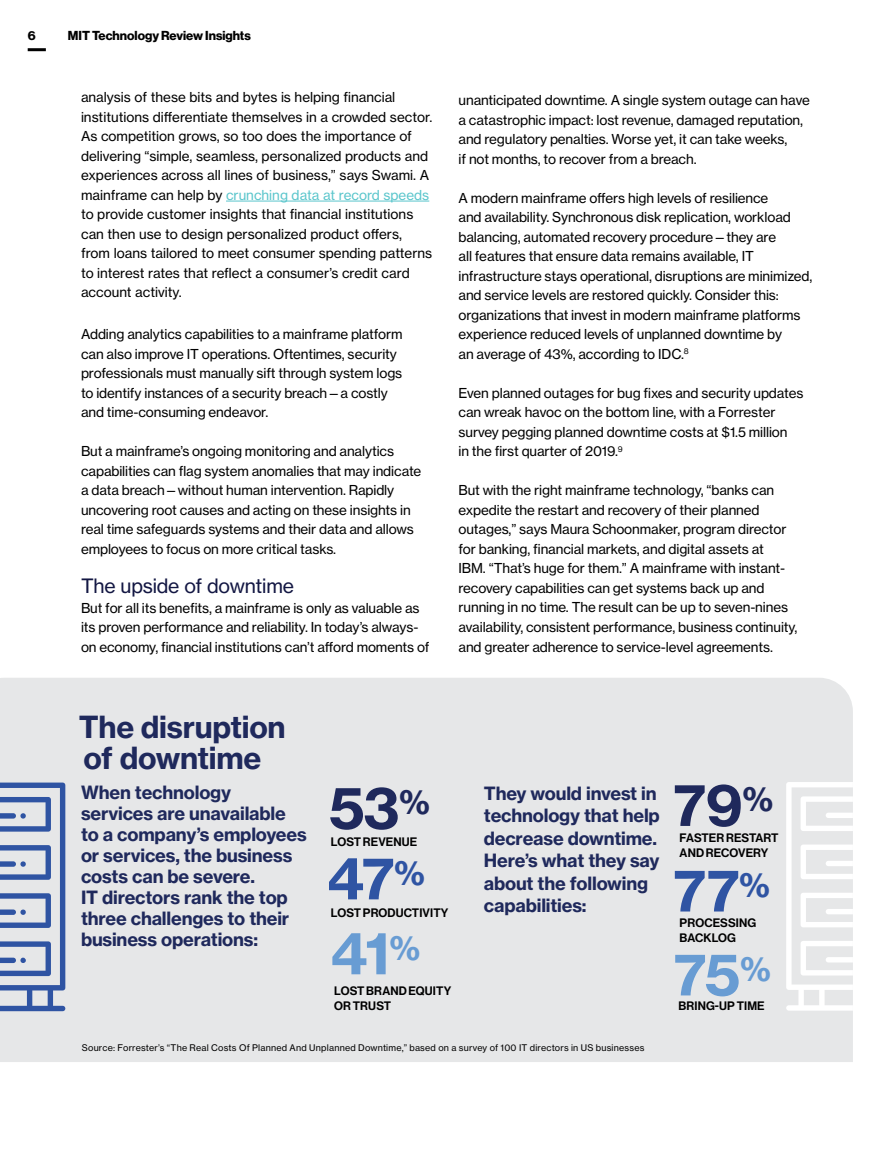
<style>
.page{position:relative;width:893px;height:1149px;background:#fff}
.page>*{position:absolute;margin:0;border:0;box-sizing:border-box;transform-origin:0 0}
.t1{font:57px/83.8px "N Haas Grotesk TX Std 75 Bd";color:#2f54a3}
.t2{font:57px "N Haas Grotesk TX Std 75 Bd";color:#1f295c}
.t3{font:57px "N Haas Grotesk TX Std 75 Bd";color:#689cd3}
.t4{font:33.3px "N Haas Grotesk TX Std 75 Bd";color:#1f295c}
.t5{font:33.3px "N Haas Grotesk TX Std 75 Bd";color:#2f54a3}
.t6{font:33.3px "N Haas Grotesk TX Std 75 Bd";color:#689cd3}
.t7{font:30px/31.5px "N Haas Grotesk TX Std 75 Bd";letter-spacing:-.01em;color:#1f295c}
.t8{font:19.5px "N Haas Grotesk TX Std 55 Rg";letter-spacing:-.01em;color:#131743}
.t9{font:18px/21px "N Haas Grotesk TX Std 75 Bd";letter-spacing:-.01em;color:#1f295c}
.t10{font:13.5px/19.5px "N Haas Grotesk TX Std 55 Rg";letter-spacing:-.01em;color:#000}
.t11{font:13.5px "N Haas Grotesk TX Pro 55 Rg";color:#5bc6cc}
.t12{font:12.75px "N Haas Grotesk DS Std 75 Bd";color:#000}
.t13{font:12px/15px "N Haas Grotesk DS Std 65 Md";letter-spacing:.01em;color:#000}
.t14{font:9px "N Haas Grotesk TX Std 55 Rg";letter-spacing:.025em;color:#000}
.s1{font-family:"N Haas Grotesk TX Std 55 Rg";color:#000}
.s2{color:#689cd3}
</style>
<div class="page">
<hr style="left:28px;top:48px;width:18px;height:3px;background:#000">
<div style="left:0;top:678px;width:853px;height:383px;background:#e6e7e8"></div>
<svg style="left:786px;top:781px;width:67px;height:229px"></svg>
<hr style="left:226px;top:201px;width:203px;height:1px;background:#5bc6cc">
<svg style="left:0;top:782px;width:65px;height:228px"></svg>
<p class="t12" style="left:28px;top:28px;width:9px">6</p>
<p class="t12" style="left:68px;top:28px;width:184px">MIT Technology Review Insights</p>
<p class="t10" style="left:81px;top:87px;width:353px">analysis of these bits and bytes is helping financial institutions differentiate themselves in a crowded sector.<br>As competition grows, so too does the importance of delivering “simple, seamless, personalized products and experiences across all lines of business,” says Swami. A</p>
<p class="t11" style="left:81px;top:186px;width:350px"><span class="s1">mainframe can help by</span> crunching data at record speeds</p>
<p class="t10" style="left:81px;top:204px;width:353px">to provide customer insights that financial institutions can then use to design personalized product offers, from loans tailored to meet consumer spending patterns to interest rates that reflect a consumer’s credit card account activity.</p>
<p class="t10" style="left:81px;top:324px;width:323px">Adding analytics capabilities to a mainframe platform can also improve IT operations. Oftentimes, security professionals must manually sift through system logs to identify instances of a security breach—a costly and time-consuming endeavor.</p>
<p class="t10" style="left:81px;top:441px;width:342px">But a mainframe’s ongoing monitoring and analytics capabilities can flag system anomalies that may indicate a data breach—without human intervention. Rapidly uncovering root causes and acting on these insights in real time safeguards systems and their data and allows employees to focus on more critical tasks.</p>
<h3 class="t8" style="left:81px;top:573px;width:214px">The upside of downtime</h3>
<p class="t10" style="left:81px;top:597px;width:350px">But for all its benefits, a mainframe is only as valuable as its proven performance and reliability. In today’s always&shy;on economy, financial institutions can’t afford moments of</p>
<h3 class="t7" style="left:79px;top:711px;width:208px">The disruption of downtime</h3>
<p class="t10" style="left:459px;top:90px;width:353px">unanticipated downtime. A single system outage can have a catastrophic impact: lost revenue, damaged reputation, and regulatory penalties. Worse yet, it can take weeks,<br>if not months, to recover from a breach.</p>
<p class="t10" style="left:459px;top:188px;width:355px">A modern mainframe offers high levels of resilience<br>and availability. Synchronous disk replication, workload balancing, automated recovery procedure—they are<br>all features that ensure data remains available, IT infrastructure stays operational, disruptions are minimized, and service levels are restored quickly. Consider this: organizations that invest in modern mainframe platforms experience reduced levels of unplanned downtime by<br>an average of 43%, according to IDC.<sup>8</sup></p>
<p class="t10" style="left:459px;top:383px;width:346px">Even planned outages for bug fixes and security updates can wreak havoc on the bottom line, with a Forrester survey pegging planned downtime costs at $1.5 million<br>in the first quarter of 2019.<sup>9</sup></p>
<p class="t10" style="left:459px;top:480px;width:340px">But with the right mainframe technology, “banks can expedite the restart and recovery of their planned outages,” says Maura Schoonmaker, program director for banking, financial markets, and digital assets at<br>IBM. “That’s huge for them.” A mainframe with instant&shy;recovery capabilities can get systems back up and running in no time. The result can be up to seven-nines availability, consistent performance, business continuity, and greater adherence to service-level agreements.</p>
<h3 class="t9" style="left:81px;top:781px;width:227px">When technology services are unavailable to a company’s employees or services, the business costs can be severe.<br>IT directors rank the top three challenges to their business operations:</h3>
<h1 class="t2" style="left:329px;top:771px;width:72px">53</h1>
<p class="t13" style="left:331px;top:834px;width:88px">LOST REVENUE</p>
<h2 class="t4" style="left:399px;top:780px;width:32px">%</h2>
<h1 class="t1" style="left:326px;top:836px;width:70px">47</h1>
<p class="t13" style="left:331px;top:904px;width:119px">LOST PRODUCTIVITY</p>
<h2 class="t5" style="left:394px;top:851px;width:32px">%</h2>
<h1 class="t3" style="left:329px;top:917px;width:93px">41<sup>%</sup></h1>
<p class="t13" style="left:334px;top:982px;width:118px">LOST BRAND EQUITY<br>OR TRUST</p>
<h3 class="t9" style="left:484px;top:781px;width:177px;line-height:22.5px">They would invest in technology that help decrease downtime.<br>Here’s what they say about the following capabilities:</h3>
<p class="t14" style="left:82px;top:1042px;width:564px">Source: Forrester’s “The Real Costs Of Planned And Unplanned Downtime,” based on a survey of 100 IT directors in US businesses</p>
<h1 class="t2" style="left:673px;top:768px;width:102px">79<sup>%</sup></h1>
<p class="t13" style="left:680px;top:830px;width:100px">FASTER RESTART<br>AND RECOVERY</p>
<h1 class="t1" style="left:673px;top:848px;width:98px">77<sup>%<br></sup><span class="s2">75</span></h1>
<p class="t13" style="left:678px;top:997px;width:88px">BRING-UP TIME</p>
<p class="t13" style="left:680px;top:915px;width:78px">PROCESSING<br>BACKLOG</p>
<h2 class="t6" style="left:740px;top:947px;width:32px">%</h2>
</div>
